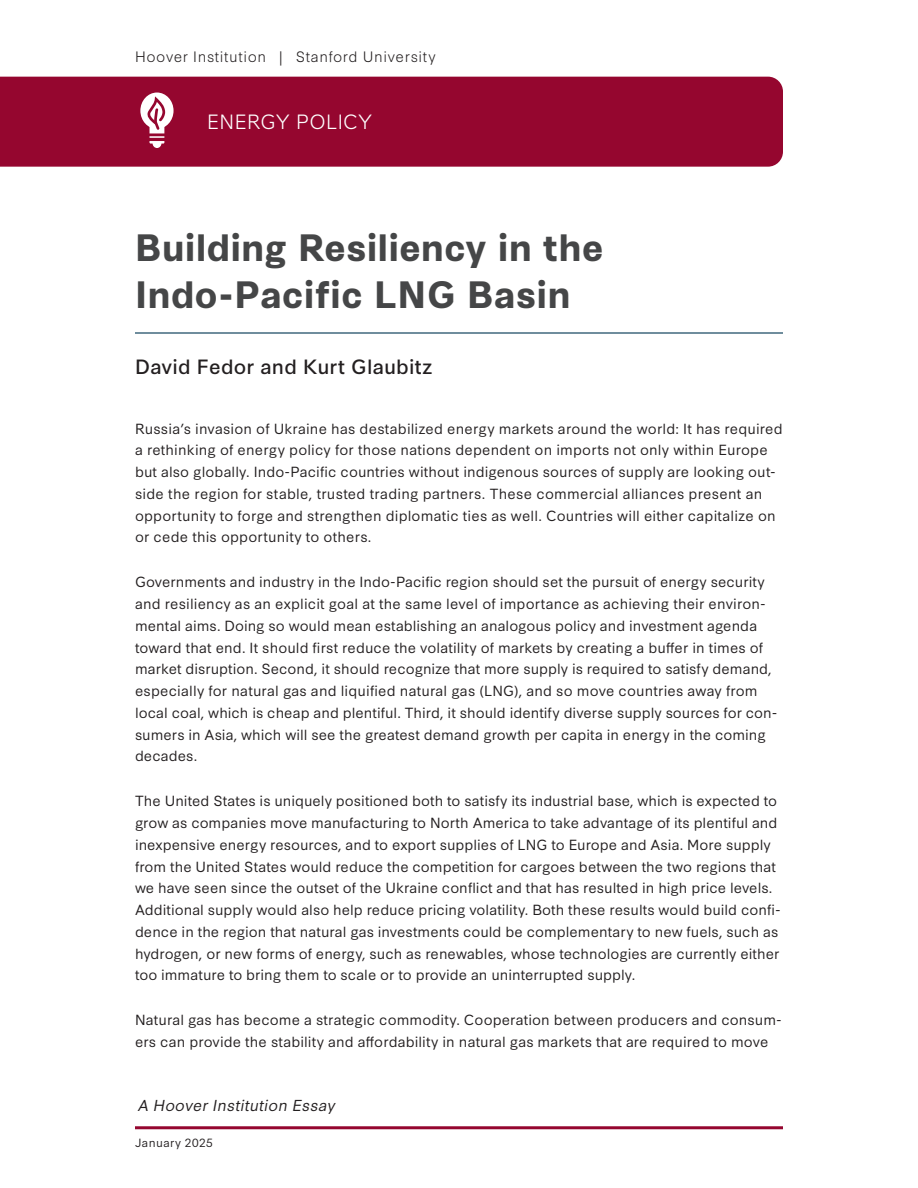
<style>
.page{position:relative;width:918px;height:1188px;background:#fff}
.page>*{position:absolute;margin:0;border:0;box-sizing:border-box;transform-origin:0 0}
.t1{font:700 36px/46.5px "Synthese";letter-spacing:.005em;color:#454647}
.t2{font:19.5px "Synthese";letter-spacing:.01em;color:#231f20}
.t3{font:300 19.5px "Synthese";letter-spacing:.01em;color:#fff}
.t4{font:italic 15px "Synthese";letter-spacing:.015em;color:#231f20}
.t5{font:300 14.25px "Synthese";letter-spacing:.04em;color:#231f20}
.t6{font:13.8px/21.8px "Synthese";letter-spacing:.005em;color:#231f20}
.t7{font:11.25px "Synthese";letter-spacing:.045em;color:#231f20}
</style>
<div class="page">
<div style="left:0;top:77px;width:783px;height:90px;background:#95062f"></div>
<hr style="left:135px;top:1126px;width:648px;height:3px;background:#95062f">
<svg style="left:150px;top:123px;width:14px;height:21px"></svg>
<div style="left:140px;top:93px;width:34px;height:36px;background:#fff;border-radius:50%"></div>
<div style="left:153px;top:139px;width:8px;height:9px;background:#fff;border-radius:50%"></div>
<hr style="left:149px;top:138px;width:17px;height:3px;background:#95062f">
<hr style="left:149px;top:133px;width:17px;height:3px;background:#95062f">
<svg style="left:147px;top:98px;width:21px;height:34px"></svg>
<hr style="left:135px;top:332px;width:648px;height:2px;background:#40687e">
<p class="t5" style="left:135px;top:45px;width:302px">Hoover Institution | Stanford University</p>
<h2 class="t3" style="left:207px;top:105px;width:166px">ENERGY POLICY</h2>
<h1 class="t1" style="left:135px;top:222px;width:470px">Building Resiliency in the<br>Indo-Pacifc LNG Basin</h1>
<h3 class="t2" style="left:135px;top:350px;width:299px">David Fedor and Kurt Glaubitz</h3>
<p class="t6" style="left:135px;top:416px;width:649px">Russia’s invasion of Ukraine has destabilized energy markets around the world: It has required a rethinking of energy policy for those nations dependent on imports not only within Europe but also globally. Indo-Pacifc countries without indigenous sources of supply are looking out&shy;side the region for stable, trusted trading partners. These commercial alliances present an opportunity to forge and strengthen diplomatic ties as well. Countries will either capitalize on or cede this opportunity to others.</p>
<p class="t6" style="left:135px;top:570px;width:644px">Governments and industry in the Indo-Pacifc region should set the pursuit of energy security and resiliency as an explicit goal at the same level of importance as achieving their environ&shy;mental aims. Doing so would mean establishing an analogous policy and investment agenda toward that end. It should frst reduce the volatility of markets by creating a bufer in times of market disruption. Second, it should recognize that more supply is required to satisfy demand, especially for natural gas and liquifed natural gas (LNG), and so move countries away from local coal, which is cheap and plentiful. Third, it should identify diverse supply sources for con&shy;sumers in Asia, which will see the greatest demand growth per capita in energy in the coming decades.</p>
<p class="t6" style="left:135px;top:789px;width:647px">The United States is uniquely positioned both to satisfy its industrial base, which is expected to grow as companies move manufacturing to North America to take advantage of its plentiful and inexpensive energy resources, and to export supplies of LNG to Europe and Asia. More supply from the United States would reduce the competition for cargoes between the two regions that we have seen since the outset of the Ukraine confict and that has resulted in high price levels.<br>Additional supply would also help reduce pricing volatility. Both these results would build conf&shy;dence in the region that natural gas investments could be complementary to new fuels, such as hydrogen, or new forms of energy, such as renewables, whose technologies are currently either too immature to bring them to scale or to provide an uninterrupted supply.</p>
<p class="t6" style="left:135px;top:1008px;width:648px">Natural gas has become a strategic commodity. Cooperation between producers and consum&shy;ers can provide the stability and afordability in natural gas markets that are required to move</p>
<p class="t4" style="left:138px;top:1093px;width:199px">A Hoover Institution Essay</p>
<p class="t7" style="left:135px;top:1134px;width:79px">January 2025</p>
</div>
